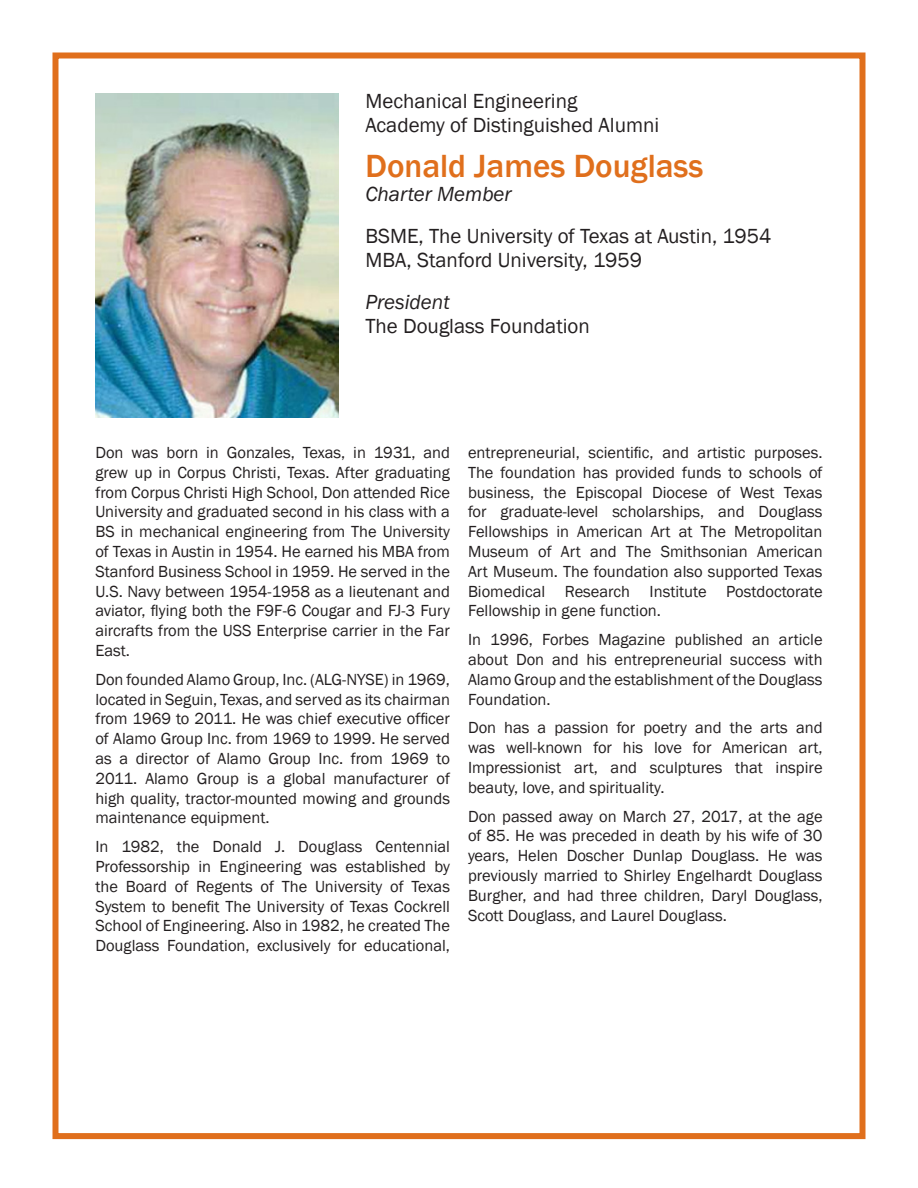
<style>
.page{position:relative;width:918px;height:1188px;background:#fff}
.page>*{position:absolute;margin:0;border:0;box-sizing:border-box;transform-origin:0 0}
.Name-_Charter{font:500 33px "Franklin Gothic";color:#e06f1c}
.ME_ADA{font:21px "Franklin Gothic";color:#231f20}
.Degree__first_line{font:21px "Franklin Gothic";color:#231f20}
.Degree__additional_l{font:21px "Franklin Gothic";color:#231f20}
.Affiliation{font:21px "Franklin Gothic";color:#231f20}
.Under_name{font:italic 21px "Franklin Gothic";color:#231f20}
.Title__first_line{font:italic 21px "Franklin Gothic";color:#231f20}
.Bio_Standard{font:16.5px/19.8px "Franklin Gothic";color:#231f20;text-align:justify}
</style>
<div class="page">
<div style="left:52px;top:52px;width:814px;height:1087px;border:6px solid #e06f1c"></div>
<img style="left:95px;top:94px;width:243px;height:324px">
<p class="ME_ADA" style="left:365px;top:88px;width:214px">Mechanical Engineering</p>
<p class="ME_ADA" style="left:365px;top:112px;width:295px">Academy of Distinguished Alumni</p>
<p class="Name-_Charter" style="left:365px;top:146px;width:340px">Donald James Douglass</p>
<p class="Under_name" style="left:365px;top:181px;width:148px">Charter Member</p>
<p class="Degree__first_line" style="left:365px;top:223px;width:408px">BSME, The University of Texas at Austin, 1954</p>
<p class="Degree__additional_l" style="left:365px;top:247px;width:278px">MBA, Stanford University, 1959</p>
<p class="Title__first_line" style="left:365px;top:289px;width:86px">President</p>
<p class="Affiliation" style="left:365px;top:313px;width:226px">The Douglass Foundation</p>
<p class="Bio_Standard" style="left:95px;top:443px;width:356px">Don was born in Gonzales, Texas, in 1931, and grew up in Corpus Christi, Texas. After graduating from Corpus Christi High School, Don attended Rice University and graduated second in his class with a BS in mechanical engineering from The University of Texas in Austin in 1954. He earned his MBA from Stanford Business School in 1959. He served in the U.S. Navy between 1954-1958 as a lieutenant and aviator, flying both the F9F-6 Cougar and FJ-3 Fury aircrafts from the USS Enterprise carrier in the Far East.</p>
<p class="Bio_Standard" style="left:95px;top:670px;width:356px">Don founded Alamo Group, Inc. (ALG-NYSE) in 1969, located in Seguin, Texas, and served as its chairman from 1969 to 2011. He was chief executive officer of Alamo Group Inc. from 1969 to 1999. He served as a director of Alamo Group Inc. from 1969 to 2011. Alamo Group is a global manufacturer of high quality, tractor-mounted mowing and grounds maintenance equipment.</p>
<p class="Bio_Standard" style="left:95px;top:837px;width:356px">In 1982, the Donald J. Douglass Centennial Professorship in Engineering was established by the Board of Regents of The University of Texas System to benefit The University of Texas Cockrell School of Engineering. Also in 1982, he created The Douglass Foundation, exclusively for educational,</p>
<p class="Bio_Standard" style="left:468px;top:443px;width:356px">entrepreneurial, scientific, and artistic purposes.<br>The foundation has provided funds to schools of business, the Episcopal Diocese of West Texas for graduate-level scholarships, and Douglass Fellowships in American Art at The Metropolitan Museum of Art and The Smithsonian American Art Museum. The foundation also supported Texas Biomedical Research Institute Postdoctorate Fellowship in gene function.</p>
<p class="Bio_Standard" style="left:468px;top:630px;width:356px">In 1996, Forbes Magazine published an article about Don and his entrepreneurial success with Alamo Group and the establishment of the Douglass Foundation.</p>
<p class="Bio_Standard" style="left:468px;top:718px;width:356px">Don has a passion for poetry and the arts and was well-known for his love for American art, Impressionist art, and sculptures that inspire beauty, love, and spirituality.</p>
<p class="Bio_Standard" style="left:468px;top:807px;width:356px">Don passed away on March 27, 2017, at the age of 85. He was preceded in death by his wife of 30 years, Helen Doscher Dunlap Douglass. He was previously married to Shirley Engelhardt Douglass Burgher, and had three children, Daryl Douglass, Scott Douglass, and Laurel Douglass.</p>
</div>
